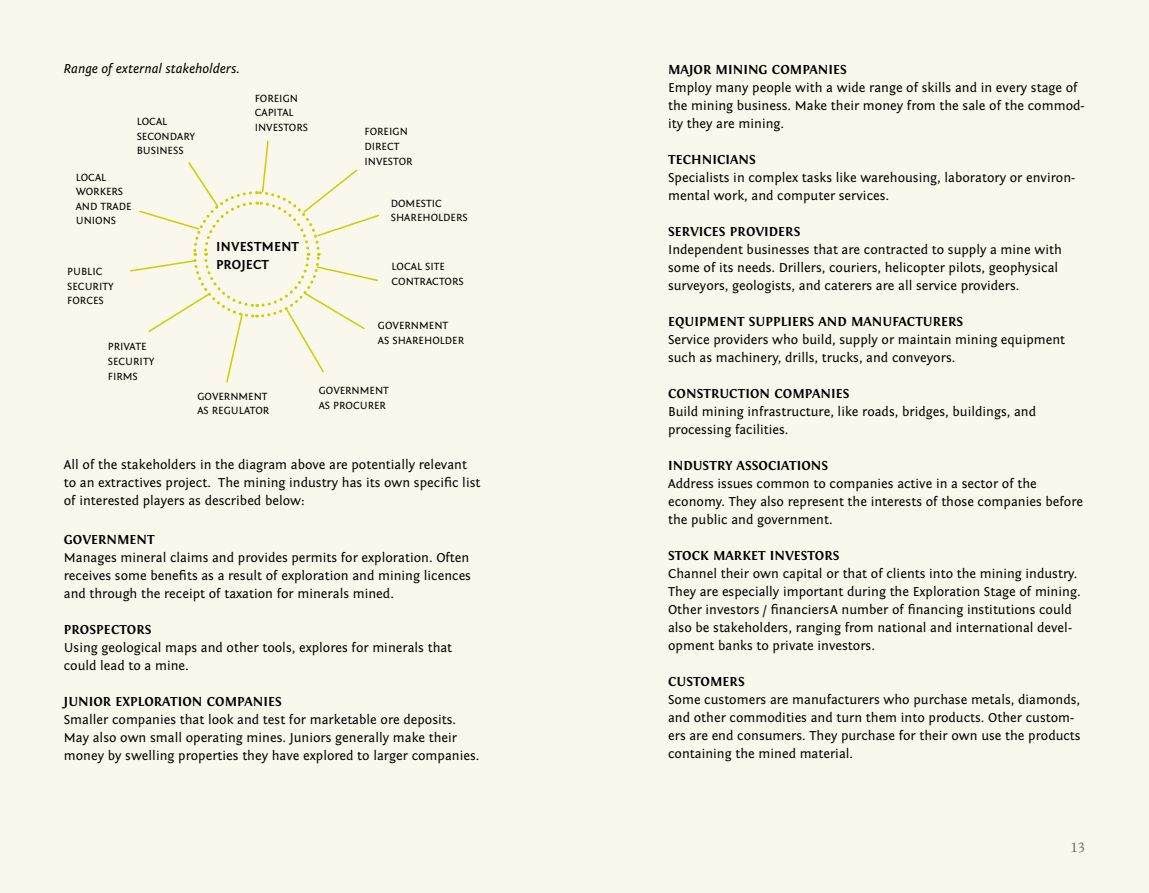
<style>
.page{position:relative;width:1149px;height:893px;background:#fff}
.page>*{position:absolute;margin:0;border:0;box-sizing:border-box;transform-origin:0 0}
.t1{font:15px "Adobe Jenson Pro";color:#707172}
.t2{font:13.5px/18px "Fontin Sans";color:#000}
.t3{font:700 13.5px "Fontin";letter-spacing:.005em;color:#000}
.t4{font:italic 13.5px "Fontin Sans";color:#000}
.t5{font:700 13.5px/18px "Fontin Sans";letter-spacing:.015em;color:#000}
.t6{font:10.95px/14.5px "Fontin Sans";color:#000}
</style>
<div class="page">
<div style="left:0;top:0;width:1148px;height:893px;background:#faf8ec"></div>
<svg style="left:130px;top:140px;width:250px;height:243px"></svg>
<p class="t4" style="left:64px;top:61px;width:177px">Range of external stakeholders.</p>
<p class="t6" style="left:137px;top:114px;width:13px">Local secondar</p>
<p class="t6" style="left:190px;top:129px;width:7px">y</p>
<p class="t6" style="left:137px;top:143px;width:7px">business</p>
<p class="t6" style="left:76px;top:170px;width:13px">Local workers and</p>
<p class="t6" style="left:100px;top:199px;width:8px">trade</p>
<p class="t6" style="left:76px;top:214px;width:8px">unions</p>
<p class="t6" style="left:254px;top:91px;width:13px">Foreign capital investors</p>
<p class="t6" style="left:67px;top:265px;width:13px">Public securit</p>
<p class="t6" style="left:108px;top:279px;width:7px">y</p>
<p class="t6" style="left:67px;top:294px;width:7px">forces</p>
<p class="t6" style="left:108px;top:340px;width:13px">Private securit</p>
<p class="t6" style="left:149px;top:354px;width:7px">y</p>
<p class="t6" style="left:108px;top:369px;width:7px">firms</p>
<p class="t5" style="left:216px;top:237px;width:84px">I NVESTMENT<br>PROJECT</p>
<p class="t6" style="left:197px;top:389px;width:72px">GovERNMENT as regulator</p>
<p class="t6" style="left:364px;top:125px;width:13px">Foreign direct investor</p>
<p class="t6" style="left:390px;top:196px;width:15px">Domestic shareholders</p>
<p class="t6" style="left:391px;top:259px;width:13px">Local</p>
<p class="t6" style="left:425px;top:259px;width:6px">site</p>
<p class="t6" style="left:391px;top:274px;width:8px">contractors</p>
<p class="t6" style="left:378px;top:319px;width:72px">GovERNMENT as shareholder</p>
<p class="t6" style="left:318px;top:384px;width:72px">GovERNMENT as procurer</p>
<p class="t2" style="left:64px;top:456px;width:418px">All of the stakeholders in the diagram above are potentially relevant to an extractives project. The mining industry has its own specific list of interested players as described below:</p>
<p class="t3" style="left:64px;top:532px;width:52px">GOVERNMENT</p>
<p class="t2" style="left:64px;top:549px;width:408px">Manages mineral claims and provides permits for exploration. Often receives some benefits as a result of exploration and mining licences and through the receipt of taxation for minerals mined.</p>
<p class="t3" style="left:64px;top:622px;width:26px">PROSPECTO</p>
<p class="t3" style="left:136px;top:622px;width:13px">RS</p>
<p class="t2" style="left:64px;top:639px;width:390px">Using geological maps and other tools, explores for minerals that could lead to a mine.</p>
<p class="t3" style="left:64px;top:694px;width:10px">JUNIO</p>
<p class="t3" style="left:103px;top:694px;width:69px">R EXPLO RATION</p>
<p class="t3" style="left:206px;top:694px;width:18px">COMPANIES</p>
<p class="t2" style="left:64px;top:711px;width:417px">Smaller companies that look and test for marketable ore deposits.<br>May also own small operating mines. Juniors generally make their money by swelling properties they have explored to larger companies.</p>
<p class="t3" style="left:668px;top:62px;width:69px">MAJOR MINING</p>
<p class="t3" style="left:771px;top:62px;width:18px">COMPANIES</p>
<p class="t2" style="left:668px;top:79px;width:418px">Employ many people with a wide range of skills and in every stage of the mining business. Make their money from the sale of the commod&shy;ity they are mining.</p>
<p class="t3" style="left:668px;top:152px;width:17px">TECHNICIANS</p>
<p class="t2" style="left:668px;top:169px;width:408px">Specialists in complex tasks like warehousing, laboratory or environ&shy;mental work, and computer services.</p>
<p class="t3" style="left:668px;top:224px;width:39px">SERVICES</p>
<p class="t3" style="left:729px;top:224px;width:68px">PROVI DERS</p>
<p class="t2" style="left:668px;top:241px;width:395px">Independent businesses that are contracted to supply a mine with some of its needs. Drillers, couriers, helicopter pilots, geophysical surveyors, geologists, and caterers are all service providers.</p>
<p class="t3" style="left:668px;top:314px;width:26px">EQUIPMENT</p>
<p class="t3" style="left:748px;top:314px;width:15px">SUPPLIE</p>
<p class="t3" style="left:799px;top:314px;width:75px">RS AN D MANU</p>
<p class="t3" style="left:892px;top:314px;width:16px">FACTU</p>
<p class="t3" style="left:932px;top:314px;width:31px">RERS</p>
<p class="t2" style="left:668px;top:331px;width:398px">Service providers who build, supply or maintain mining equipment such as machinery, drills, trucks, and conveyors.</p>
<p class="t3" style="left:668px;top:386px;width:18px">CONST</p>
<p class="t3" style="left:711px;top:386px;width:18px">RUCTION</p>
<p class="t3" style="left:774px;top:386px;width:18px">COMPANIES</p>
<p class="t2" style="left:668px;top:403px;width:369px">Build mining infrastructure, like roads, bridges, buildings, and processing facilities.</p>
<p class="t3" style="left:668px;top:458px;width:86px">IN DUSTRY ASSOCIATIONS</p>
<p class="t2" style="left:668px;top:475px;width:416px">Address issues common to companies active in a sector of the economy. They also represent the interests of those companies before the public and government.</p>
<p class="t3" style="left:668px;top:548px;width:17px">STOC</p>
<p class="t3" style="left:700px;top:548px;width:102px">K MARKET INVESTO</p>
<p class="t3" style="left:824px;top:548px;width:15px">RS</p>
<p class="t2" style="left:668px;top:565px;width:414px">Channel their own capital or that of clients into the mining industry.<br>They are especially important during the Exploration Stage of mining.<br>Other investors / financiersA number of financing institutions could also be stakeholders, ranging from national and international devel&shy;opment banks to private investors.</p>
<p class="t3" style="left:668px;top:674px;width:19px">CUSTOME</p>
<p class="t3" style="left:729px;top:674px;width:13px">RS</p>
<p class="t2" style="left:668px;top:691px;width:414px">Some customers are manufacturers who purchase metals, diamonds, and other commodities and turn them into products. Other custom&shy;ers are end consumers. They purchase for their own use the products containing the mined material.</p>
<p class="t1" style="left:1070px;top:839px;width:16px">13</p>
</div>
